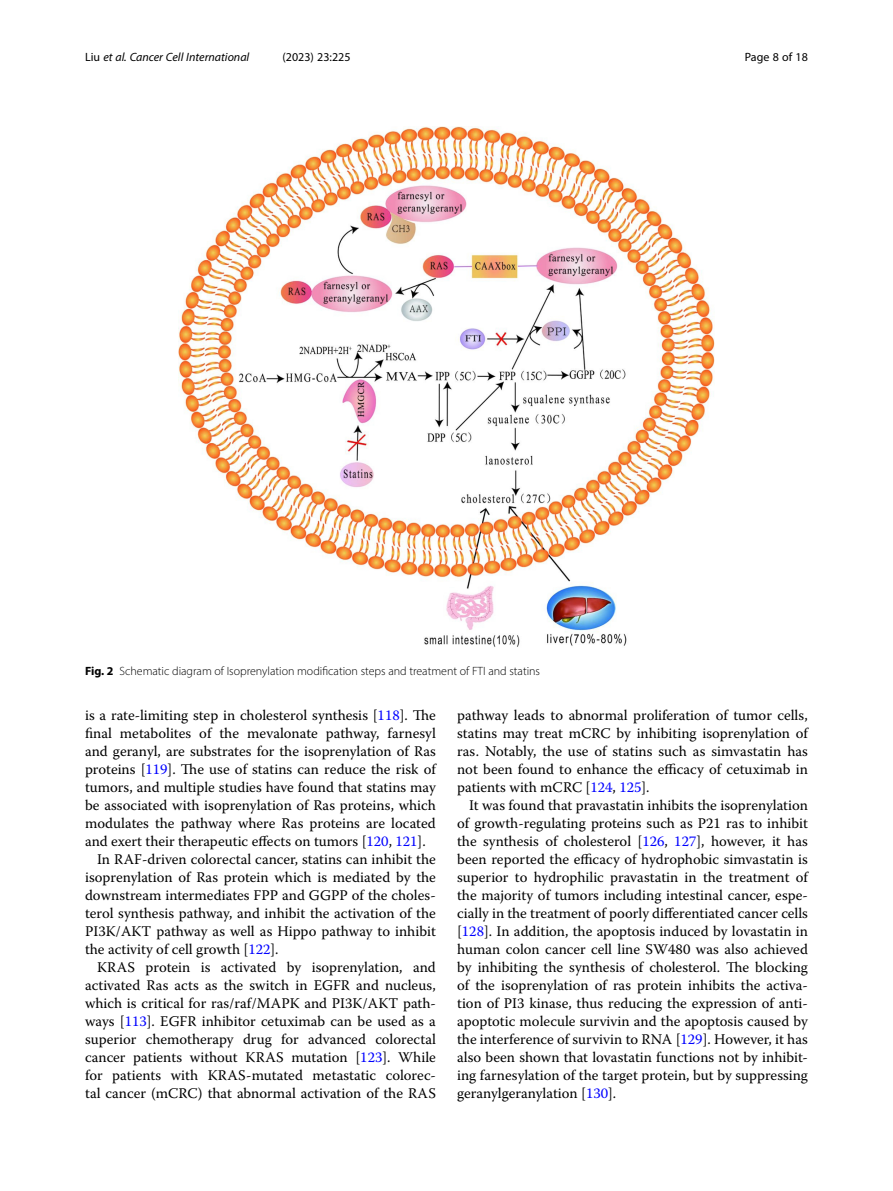
<style>
.page{position:relative;width:893px;height:1191px;background:#fff}
.page>*{position:absolute;margin:0;border:0;box-sizing:border-box;transform-origin:0 0}
.Body_Text_Indent{font:14.7px/18px "Warnock Pro";color:#000;text-align:justify}
.Body_Text{font:14.7px/18px "Warnock Pro";color:#000;text-align:justify}
.Figure_Caption{font:300 12px "Myriad Pro";color:#000}
.t1{font:italic 12px "Myriad Pro";color:#000}
.t2{font:12px "Myriad Pro";color:#000}
.s1{font-style:normal}
.s2{font-weight:700}
.s3{color:#00f}
</style>
<div class="page">
<img style="left:178px;top:126px;width:536px;height:521px">
<p class="t1" style="left:85px;top:50px;width:166px"><span class="s1">Liu</span> et al. Cancer Cell International</p>
<p class="t2" style="left:282px;top:50px;width:70px">(2023) 23:225</p>
<p class="t2" style="left:745px;top:50px;width:65px">Page 8 of 18</p>
<p class="Figure_Caption" style="left:85px;top:663px;width:457px"><span class="s2">Fig. 2</span> Schematic diagram of Isoprenylation modification steps and treatment of FTI and statins</p>
<p class="Body_Text" style="left:85px;top:706px;width:352px">is a rate-limiting step in cholesterol synthesis [<span class="s3">118</span>]. The final metabolites of the mevalonate pathway, farnesyl and geranyl, are substrates for the isoprenylation of Ras proteins [<span class="s3">119</span>]. The use of statins can reduce the risk of tumors, and multiple studies have found that statins may be associated with isoprenylation of Ras proteins, which modulates the pathway where Ras proteins are located and exert their therapeutic effects on tumors [<span class="s3">120</span>, <span class="s3">121</span>].</p>
<p class="Body_Text_Indent" style="left:85px;top:850px;width:352px;text-indent:12px">In RAF-driven colorectal cancer, statins can inhibit the isoprenylation of Ras protein which is mediated by the downstream intermediates FPP and GGPP of the choles&shy;terol synthesis pathway, and inhibit the activation of the PI3K/AKT pathway as well as Hippo pathway to inhibit the activity of cell growth [<span class="s3">122</span>].</p>
<p class="Body_Text_Indent" style="left:85px;top:958px;width:352px;text-indent:12px">KRAS protein is activated by isoprenylation, and activated Ras acts as the switch in EGFR and nucleus, which is critical for ras/raf/MAPK and PI3K/AKT path&shy;ways [<span class="s3">113</span>]. EGFR inhibitor cetuximab can be used as a superior chemotherapy drug for advanced colorectal cancer patients without KRAS mutation [<span class="s3">123</span>]. While for patients with KRAS-mutated metastatic colorec&shy;tal cancer (mCRC) that abnormal activation of the RAS</p>
<p class="Body_Text_Indent" style="left:457px;top:706px;width:352px">pathway leads to abnormal proliferation of tumor cells, statins may treat mCRC by inhibiting isoprenylation of ras. Notably, the use of statins such as simvastatin has not been found to enhance the efficacy of cetuximab in patients with mCRC [<span class="s3">124</span>, <span class="s3">125</span>].</p>
<p class="Body_Text_Indent" style="left:457px;top:796px;width:352px;text-indent:12px">It was found that pravastatin inhibits the isoprenylation of growth-regulating proteins such as P21 ras to inhibit the synthesis of cholesterol [<span class="s3">126</span>, <span class="s3">127</span>], however, it has been reported the efficacy of hydrophobic simvastatin is superior to hydrophilic pravastatin in the treatment of the majority of tumors including intestinal cancer, espe&shy;cially in the treatment of poorly differentiated cancer cells [<span class="s3">128</span>]. In addition, the apoptosis induced by lovastatin in human colon cancer cell line SW480 was also achieved by inhibiting the synthesis of cholesterol. The blocking of the isoprenylation of ras protein inhibits the activa&shy;tion of PI3 kinase, thus reducing the expression of anti&shy;apoptotic molecule survivin and the apoptosis caused by the interference of survivin to RNA [<span class="s3">129</span>]. However, it has also been shown that lovastatin functions not by inhibit&shy;ing farnesylation of the target protein, but by suppressing geranylgeranylation [<span class="s3">130</span>].</p>
</div>
